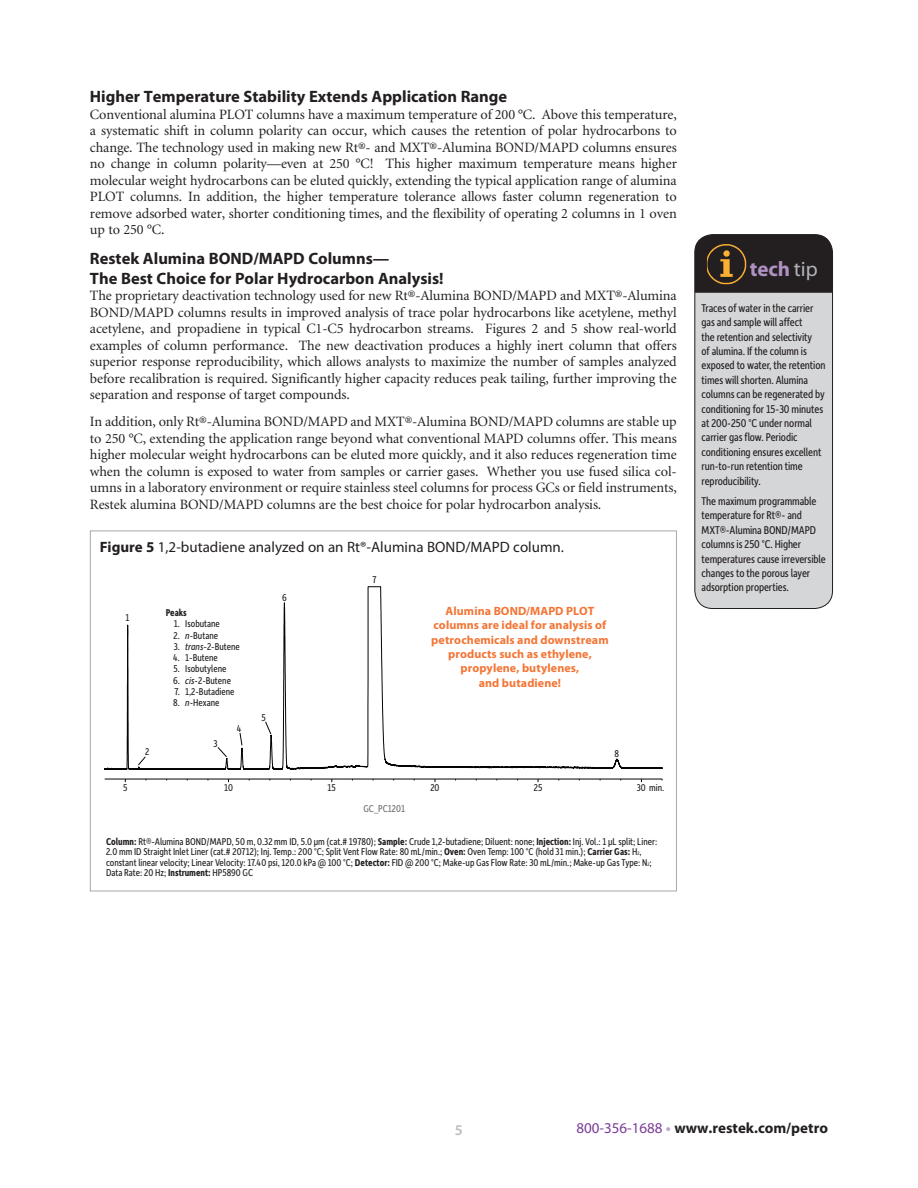
<style>
.page{position:relative;width:918px;height:1188px;background:#fff}
.page>*{position:absolute;margin:0;border:0;box-sizing:border-box;transform-origin:0 0}
.t1{font:700 21px "Myriad Pro";color:#af91c3}
.t2{font:700 16.5px/19.5px "Myriad Pro";color:#231f20}
.t3{font:15px "Myriad Pro";color:#231f20}
.t4{font:700 15px "Myriad Pro";color:#231f20}
.t5{font:600 15px "Myriad Pro";color:#bcbdc0}
.t6{font:14.25px/16.5px "Minion";letter-spacing:-.01em;color:#231f20;text-align:justify}
.t7{font:12px/14.4px "Depot New Condensed";letter-spacing:-.01em;color:#231f20}
.t8{font:700 12px/14.4px "Myriad Pro";letter-spacing:.005em;color:#f37535;text-align:center}
.t9{font:10.5px/10.5px "Depot New Condensed";color:#231f20}
.t10{font:10.5px "Depot New Condensed";color:#6c6d70}
.t11{font:700 10.5px "Depot New Condensed";color:#231f20}
.t12{font:7.05px "Depot New Condensed";color:#050504}
.s1{font-weight:700}
.s2{font-style:italic}
.s3{font-size:5.25px}
.s4{font-weight:400;color:#b2b3b7}
.s5{font-weight:400;color:#7b3c97}
.s6{color:#bca3cd}
</style>
<div class="page">
<hr style="left:105px;top:779px;width:557px;height:1px;background:#050504">
<svg style="left:104px;top:586px;width:559px;height:184px"></svg>
<svg style="left:138px;top:721px;width:134px;height:45px"></svg>
<div style="left:109px;top:612px;width:37px;height:9px;background:#fff"></div>
<div style="left:135px;top:746px;width:24px;height:9px;background:#fff"></div>
<div style="left:204px;top:738px;width:24px;height:9px;background:#fff"></div>
<div style="left:227px;top:723px;width:24px;height:9px;background:#fff"></div>
<div style="left:251px;top:712px;width:25px;height:9px;background:#fff"></div>
<div style="left:272px;top:592px;width:25px;height:9px;background:#fff"></div>
<div style="left:605px;top:748px;width:24px;height:9px;background:#fff"></div>
<div style="left:695px;top:235px;width:138px;height:374px;background:#d5d6d8;border-radius:18px"></div>
<div style="left:694px;top:234px;width:139px;height:375px;border:1px solid #231f20;border-radius:18px"></div>
<div style="left:695px;top:235px;width:138px;height:58px;background:#231f20"></div>
<img style="left:707px;top:244px;width:40px;height:41px">
<p class="t2" style="left:90px;top:86px;width:419px">Higher Temperature Stability Extends Application Range</p>
<p class="t6" style="left:90px;top:107px;width:588px">Conventional alumina PLOT columns have a maximum temperature of 200 °C. Above this temperature, a systematic shift in column polarity can occur, which causes the retention of polar hydrocarbons to change. The technology used in making new Rt®- and MXT®-Alumina BOND/MAPD columns ensures no change in column polarity—even at 250 °C! This higher maximum temperature means higher molecular weight hydrocarbons can be eluted quickly, extending the typical application range of alumina PLOT columns. In addition, the higher temperature tolerance allows faster column regeneration to remove adsorbed water, shorter conditioning times, and the flexibility of operating 2 columns in 1 oven up to 250 °C.</p>
<p class="t2" style="left:90px;top:248px;width:355px">Restek Alumina BOND/MAPD Columns—<br>The Best Choice for Polar Hydrocarbon Analysis!</p>
<p class="t6" style="left:90px;top:288px;width:588px">The proprietary deactivation technology used for new Rt®-Alumina BOND/MAPD and MXT®-Alumina BOND/MAPD columns results in improved analysis of trace polar hydrocarbons like acetylene, methyl acetylene, and propadiene in typical C1-C5 hydrocarbon streams. Figures 2 and 5 show real-world examples of column performance. The new deactivation produces a highly inert column that offers superior response reproducibility, which allows analysts to maximize the number of samples analyzed before recalibration is required. Significantly higher capacity reduces peak tailing, further improving the separation and response of target compounds.</p>
<p class="t6" style="left:90px;top:414px;width:588px">In addition, only Rt®-Alumina BOND/MAPD and MXT®-Alumina BOND/MAPD columns are stable up to 250 °C, extending the application range beyond what conventional MAPD columns offer. This means higher molecular weight hydrocarbons can be eluted more quickly, and it also reduces regeneration time when the column is exposed to water from samples or carrier gases. Whether you use fused silica col&shy;umns in a laboratory environment or require stainless steel columns for process GCs or field instruments, Restek alumina BOND/MAPD columns are the best choice for polar hydrocarbon analysis.</p>
<p class="t3" style="left:100px;top:537px;width:466px"><span class="s1">Figure 5</span> 1,2-butadiene analyzed on an Rt®-Alumina BOND/MAPD column.</p>
<p class="t9" style="left:126px;top:612px;width:5px">1</p>
<p class="t12" style="left:127px;top:614px;width:4px">1</p>
<p class="t9" style="left:145px;top:746px;width:6px">2</p>
<p class="t12" style="left:146px;top:748px;width:4px">2</p>
<p class="t11" style="left:166px;top:606px;width:23px">Peaks</p>
<p class="t9" style="left:174px;top:618px;width:48px">1. Isobutane</p>
<p class="t9" style="left:174px;top:629px;width:46px">2. <span class="s2">n</span>-Butane</p>
<p class="t9" style="left:174px;top:641px;width:68px">3. <span class="s2">trans</span>-2-Butene</p>
<p class="t9" style="left:173px;top:652px;width:46px">4. 1-Butene</p>
<p class="t9" style="left:174px;top:663px;width:54px">5. Isobutylene</p>
<p class="t9" style="left:173px;top:674px;width:59px">6. <span class="s2">cis</span>-2-Butene</p>
<p class="t9" style="left:174px;top:686px;width:62px">7. 1,2-Butadiene</p>
<p class="t9" style="left:173px;top:697px;width:48px">8. <span class="s2">n</span>-Hexane</p>
<p class="t9" style="left:214px;top:738px;width:6px">3</p>
<p class="t12" style="left:213px;top:740px;width:4px">3</p>
<p class="t9" style="left:237px;top:723px;width:6px">4</p>
<p class="t12" style="left:237px;top:724px;width:5px">4</p>
<p class="t9" style="left:282px;top:592px;width:6px">6</p>
<p class="t12" style="left:283px;top:593px;width:5px">6</p>
<p class="t9" style="left:261px;top:712px;width:6px">5</p>
<p class="t12" style="left:263px;top:713px;width:4px">5</p>
<p class="t9" style="left:372px;top:574px;width:5px">7</p>
<p class="t12" style="left:373px;top:576px;width:4px">7</p>
<p class="t8" style="left:431px;top:603px;width:179px">Alumina BOND/MAPD PLOT columns are ideal for analysis of petrochemicals and downstream products such as ethylene, propylene, butylenes,<br>and butadiene!</p>
<p class="t9" style="left:614px;top:748px;width:6px">8</p>
<p class="t12" style="left:615px;top:750px;width:5px">8</p>
<p class="t12" style="left:125px;top:781px;width:4px">5</p>
<p class="t12" style="left:226px;top:781px;width:7px">10</p>
<p class="t12" style="left:329px;top:781px;width:7px">15</p>
<p class="t12" style="left:432px;top:781px;width:8px">20</p>
<p class="t12" style="left:536px;top:781px;width:7px">25</p>
<p class="t12" style="left:639px;top:782px;width:25px">30 min.</p>
<p class="t9" style="left:123px;top:782px;width:6px">5</p>
<p class="t9" style="left:224px;top:782px;width:10px">10</p>
<p class="t9" style="left:328px;top:782px;width:10px">15</p>
<p class="t9" style="left:430px;top:782px;width:11px">20</p>
<p class="t9" style="left:534px;top:782px;width:10px">25</p>
<p class="t9" style="left:637px;top:782px;width:29px">30 min.</p>
<p class="t10" style="left:363px;top:802px;width:43px">GC_PC1201</p>
<p class="t9" style="left:106px;top:836px;width:553px"><span class="s1">Column:</span> Rt®-Alumina BOND/MAPD, 50 m, 0.32 mm ID, 5.0 µm (cat.# 19780); <span class="s1">Sample:</span> Crude 1,2-butadiene; Diluent: none; <span class="s1">Injection:</span> Inj. Vol.: 1 µL split; Liner:<br>2.0 mm ID Straight Inlet Liner (cat.# 20712); Inj. Temp.: 200 °C; Split Vent Flow Rate: 80 mL/min.; <span class="s1">Oven:</span> Oven Temp: 100 °C (hold 31 min.); <span class="s1">Carrier Gas:</span> H<span class="s3">2</span>, constant linear velocity; Linear Velocity: 17.40 psi, 120.0 kPa @ 100 °C; <span class="s1">Detector:</span> FID @ 200 °C; Make-up Gas Flow Rate: 30 mL/min.; Make-up Gas Type: N<span class="s3">2</span>; Data Rate: 20 Hz; <span class="s1">Instrument:</span> HP5890 GC</p>
<h1 class="t1" style="left:750px;top:255px;width:70px">tech <span class="s4">tip</span></h1>
<p class="t7" style="left:702px;top:300px;width:125px">Traces of water in the carrier gas and sample will affect<br>the retention and selectivity<br>of alumina. If the column is exposed to water, the retention times will shorten. Alumina columns can be regenerated by conditioning for 15-30 minutes at 200-250 °C under normal carrier gas flow. Periodic conditioning ensures excellent run-to-run retention time reproducibility.</p>
<p class="t7" style="left:702px;top:493px;width:126px">The maximum programmable temperature for Rt®- and<br>MXT®-Alumina BOND/MAPD columns is 250 °C. Higher temperatures cause irreversible changes to the porous layer adsorption properties.</p>
<p class="t5" style="left:455px;top:1120px;width:10px">5</p>
<p class="t4" style="left:576px;top:1118px;width:253px"><span class="s5">800-356-1688</span> <span class="s6">•</span> www.restek.com/petro</p>
</div>
